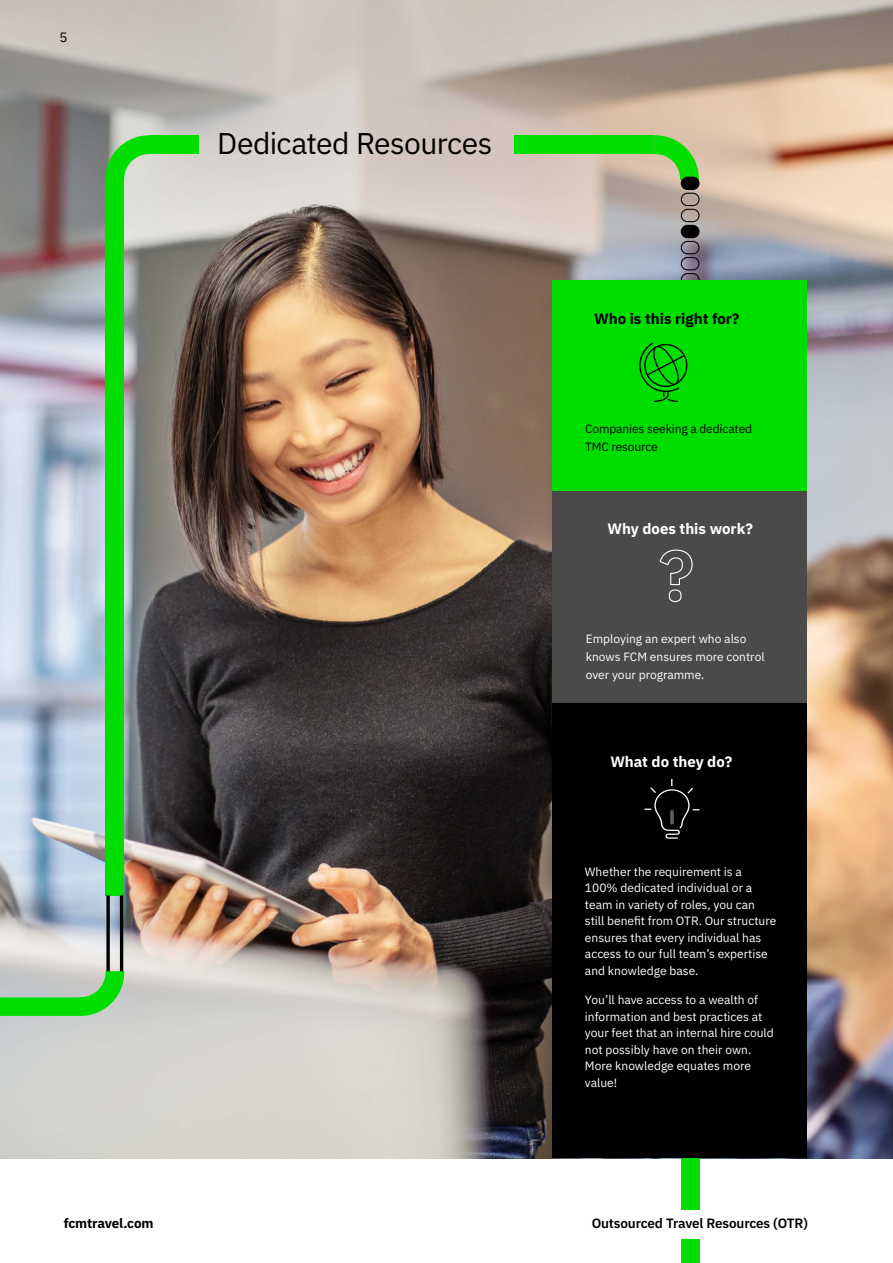
<style>
.page{position:relative;width:893px;height:1263px;background:#fff}
.page>*{position:absolute;margin:0;border:0;box-sizing:border-box;transform-origin:0 0}
.t1{font:30px "IBM Plex Sans";letter-spacing:-.02em;color:#000}
.t2{font:700 15px "IBM Plex Sans";color:#fff}
.t3{font:700 15px "IBM Plex Sans";color:#000}
.t4{font:600 13.5px "IBM Plex Sans";letter-spacing:-.01em;color:#000}
.t5{font:700 13.5px "IBM Plex Sans";letter-spacing:-.01em;color:#000}
.t6{font:13.5px "IBM Plex Sans";color:#000}
.t7{font:12px/16.5px "IBM Plex Sans";color:#fff}
.t8{font:12px/18px "IBM Plex Sans";letter-spacing:-.01em;color:#000}
</style>
<div class="page">
<img style="left:0;top:0;width:893px;height:1158px">
<div style="left:681px;top:1158px;width:18px;height:51px;background:#00de00"></div>
<div style="left:514px;top:135px;width:140px;height:19px;background:#00de00"></div>
<svg style="left:654px;top:135px;width:45px;height:146px;background:#87a380"></svg>
<div style="left:552px;top:281px;width:255px;height:210px;background:#00de00"></div>
<svg style="left:639px;top:342px;width:49px;height:60px"></svg>
<div style="left:552px;top:491px;width:255px;height:233px;background:#4a4a49"></div>
<svg style="left:659px;top:549px;width:34px;height:53px"></svg>
<div style="left:552px;top:704px;width:255px;height:454px;background:#000"></div>
<svg style="left:644px;top:779px;width:55px;height:60px"></svg>
<svg style="left:105px;top:135px;width:45px;height:45px;background:#5fd25d"></svg>
<div style="left:151px;top:135px;width:48px;height:19px;background:#00de00"></div>
<div style="left:681px;top:1239px;width:18px;height:24px;background:#00de00"></div>
<div style="left:105px;top:180px;width:19px;height:715px;background:#00de00"></div>
<svg style="left:0;top:971px;width:124px;height:45px;background:#6cd16d"></svg>
<svg style="left:106px;top:895px;width:4px;height:76px"></svg>
<hr style="left:120px;top:895px;width:3px;height:76px;background:#000">
<p class="t6" style="left:60px;top:27px;width:10px">5</p>
<h1 class="t1" style="left:217px;top:120px;width:277px">Dedicated Resources</h1>
<p class="t3" style="left:594px;top:307px;width:147px">Who is this right for?</p>
<p class="t8" style="left:585px;top:418px;width:168px">Companies seeking a dedicated<br>TMC resource</p>
<p class="t2" style="left:608px;top:517px;width:147px">Why does this work?</p>
<p class="t7" style="left:586px;top:629px;width:180px;line-height:18px">Employing an expert who also knows FCM ensures more control over your programme.</p>
<p class="t2" style="left:610px;top:750px;width:124px">What do they do?</p>
<p class="t7" style="left:585px;top:862px;width:193px">Whether the requirement is a<br>100% dedicated individual or a team in variety of roles, you can still benefit from OTR. Our structure ensures that every individual has access to our full team’s expertise and knowledge base.</p>
<p class="t7" style="left:585px;top:990px;width:190px">You’ll have access to a wealth of information and best practices at your feet that an internal hire could not possibly have on their own.<br>More knowledge equates more value!</p>
<p class="t5" style="left:64px;top:1212px;width:91px">fcmtravel.com</p>
<p class="t4" style="left:592px;top:1212px;width:218px">Outsourced Travel Resources (OTR)</p>
</div>
